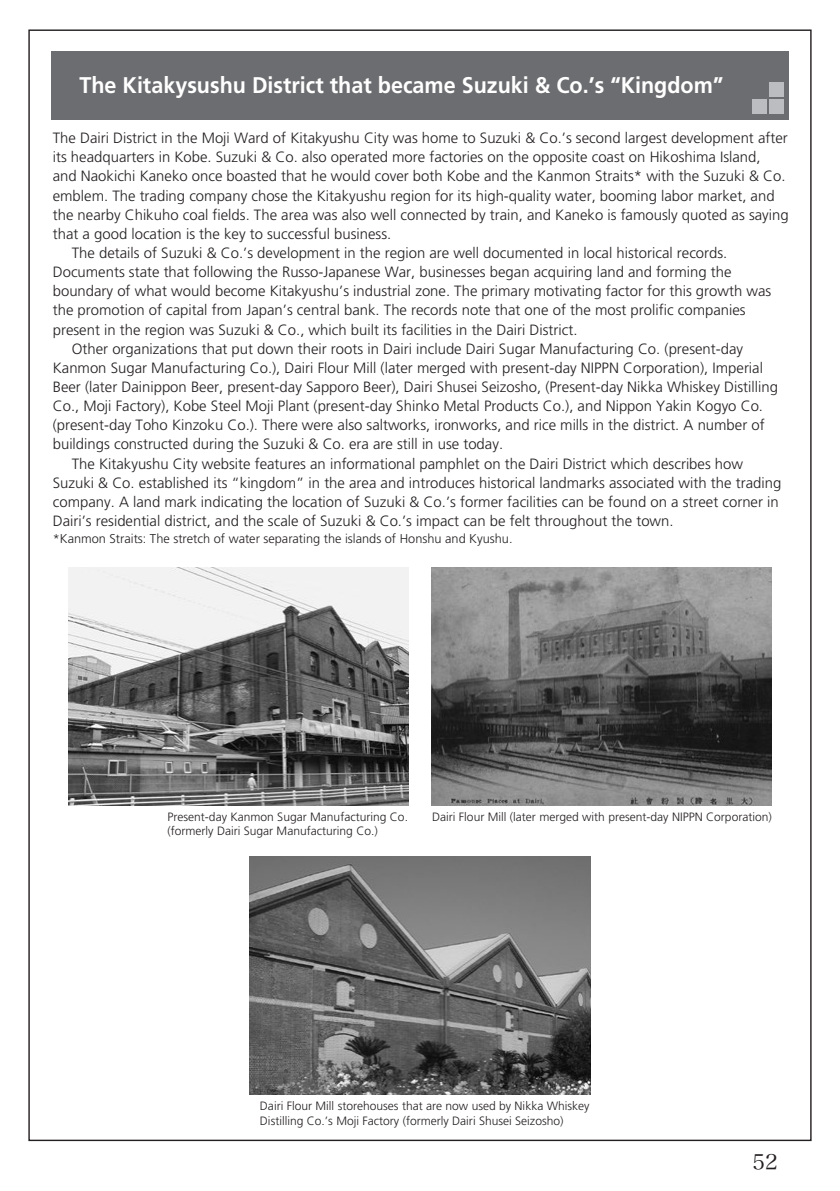
<style>
.page{position:relative;width:840px;height:1191px;background:#fff}
.page>*{position:absolute;margin:0;border:0;box-sizing:border-box;transform-origin:0 0}
.t1{font:700 22.6px "Frutiger LT Pro";color:#fff;scale:.95 1}
.t2{font:21.2px "Hira Min Std W3";color:#231f20}
.t3{font:300 14.8px "Frutiger LT Pro";color:#231f20}
.t4{font:300 12.8px "Frutiger LT Pro";color:#231f20}
.t5{font:300 12px/14.2px "Frutiger LT Pro";color:#231f20}
</style>
<div class="page">
<div style="left:51px;top:51px;width:737px;height:68px;background:#6c6d70"></div>
<div style="left:768px;top:99px;width:14px;height:14px;background:#bcbdc0"></div>
<div style="left:768px;top:82px;width:14px;height:14px;background:#bcbdc0"></div>
<div style="left:751px;top:99px;width:14px;height:14px;background:#bcbdc0"></div>
<img style="left:431px;top:567px;width:340px;height:238px">
<img style="left:249px;top:856px;width:341px;height:238px">
<img style="left:68px;top:567px;width:340px;height:238px">
<h1 class="t1" style="left:79px;top:72px;width:679px">The Kitakysushu District that became Suzuki &amp; Co.’s “Kingdom”</h1>
<p class="t3" style="left:53px;top:129px;width:736px">The Dairi District in the Moji Ward of Kitakyushu City was home to Suzuki &amp; Co.’s second largest development after</p>
<p class="t3" style="left:53px;top:148px;width:709px">its headquarters in Kobe. Suzuki &amp; Co. also operated more factories on the opposite coast on Hikoshima Island,</p>
<p class="t3" style="left:53px;top:168px;width:733px">and Naokichi Kaneko once boasted that he would cover both Kobe and the Kanmon Straits* with the Suzuki &amp; Co.</p>
<p class="t3" style="left:53px;top:187px;width:723px">emblem. The trading company chose the Kitakyushu region for its high-quality water, booming labor market, and</p>
<p class="t3" style="left:53px;top:206px;width:737px">the nearby Chikuho coal fields. The area was also well connected by train, and Kaneko is famously quoted as saying</p>
<p class="t3" style="left:53px;top:225px;width:340px">that a good location is the key to successful business.</p>
<p class="t3" style="left:72px;top:244px;width:656px">The details of Suzuki &amp; Co.’s development in the region are well documented in local historical records.</p>
<p class="t3" style="left:53px;top:263px;width:680px">Documents state that following the Russo-Japanese War, businesses began acquiring land and forming the</p>
<p class="t3" style="left:53px;top:282px;width:719px">boundary of what would become Kitakyushu’s industrial zone. The primary motivating factor for this growth was</p>
<p class="t3" style="left:53px;top:302px;width:694px">the promotion of capital from Japan’s central bank. The records note that one of the most prolific companies</p>
<p class="t3" style="left:53px;top:321px;width:526px">present in the region was Suzuki &amp; Co., which built its facilities in the Dairi District.</p>
<p class="t3" style="left:72px;top:340px;width:672px">Other organizations that put down their roots in Dairi include Dairi Sugar Manufacturing Co. (present-day</p>
<p class="t3" style="left:53px;top:359px;width:711px">Kanmon Sugar Manufacturing Co.), Dairi Flour Mill (later merged with present-day NIPPN Corporation), Imperial</p>
<p class="t3" style="left:53px;top:378px;width:726px">Beer (later Dainippon Beer, present-day Sapporo Beer), Dairi Shusei Seizosho, (Present-day Nikka Whiskey Distilling</p>
<p class="t3" style="left:53px;top:397px;width:711px">Co., Moji Factory), Kobe Steel Moji Plant (present-day Shinko Metal Products Co.), and Nippon Yakin Kogyo Co.</p>
<p class="t3" style="left:53px;top:416px;width:713px">(present-day Toho Kinzoku Co.). There were also saltworks, ironworks, and rice mills in the district. A number of</p>
<p class="t3" style="left:53px;top:435px;width:451px">buildings constructed during the Suzuki &amp; Co. era are still in use today.</p>
<p class="t3" style="left:72px;top:455px;width:672px">The Kitakyushu City website features an informational pamphlet on the Dairi District which describes how</p>
<p class="t3" style="left:53px;top:474px;width:729px">Suzuki &amp; Co. established its “kingdom” in the area and introduces historical landmarks associated with the trading</p>
<p class="t3" style="left:53px;top:493px;width:727px">company. A land mark indicating the location of Suzuki &amp; Co.’s former facilities can be found on a street corner in</p>
<p class="t3" style="left:53px;top:512px;width:622px">Dairi’s residential district, and the scale of Suzuki &amp; Co.’s impact can be felt throughout the town.</p>
<p class="t4" style="left:53px;top:531px;width:461px">*Kanmon Straits: The stretch of water separating the islands of Honshu and Kyushu.</p>
<p class="t5" style="left:167px;top:810px;width:242px">Present-day Kanmon Sugar Manufacturing Co. (formerly Dairi Sugar Manufacturing Co.)</p>
<p class="t5" style="left:432px;top:810px;width:341px">Dairi Flour Mill (later merged with present-day NIPPN Corporation)</p>
<p class="t5" style="left:260px;top:1099px;width:331px">Dairi Flour Mill storehouses that are now used by Nikka Whiskey<br>Distilling Co.’s Moji Factory (formerly Dairi Shusei Seizosho)</p>
<h2 class="t2" style="left:752px;top:1147px;width:27px">52</h2>
</div>
